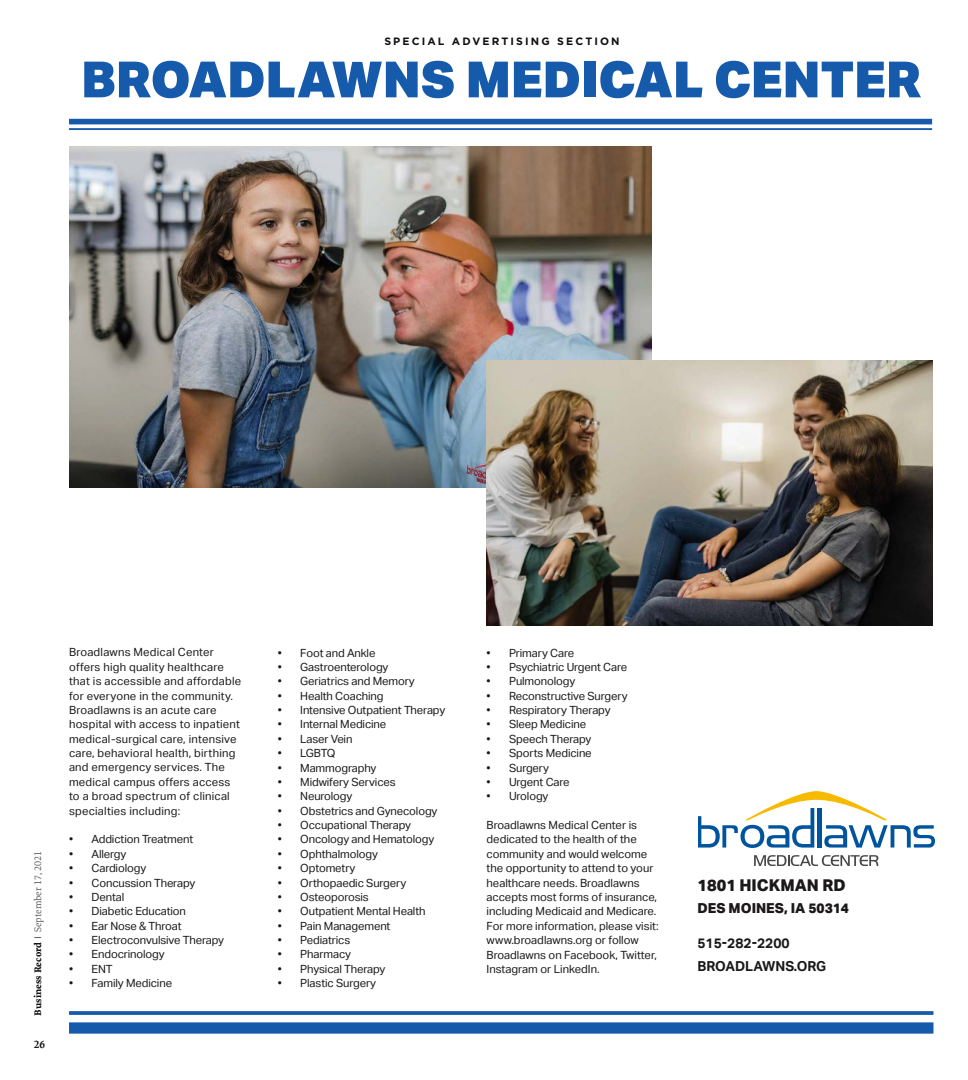
<style>
.page{position:relative;width:968px;height:1080px;background:#fff}
.page>*{position:absolute;margin:0;border:0;box-sizing:border-box;transform-origin:0 0}
.t1{font:900 50px "Aktiv Grotesk";color:#165aac}
.t2{font:800 16.25px "Aktiv Grotesk";color:#1a1818}
.t3{font:700 13.75px/22.5px "Aktiv Grotesk";color:#1a1818}
.t4{font:800 13.75px "Aktiv Grotesk";color:#1a1818}
.t5{font:11.25px/14.4px "Aktiv Grotesk";letter-spacing:-.01em;color:#1a1818}
.t6{font:11.25px/14.4px "Aktiv Grotesk";letter-spacing:.02em;color:#1a1818}
.t7{font:700 11.25px "Proforma";color:#1a1818}
.t8{font:700 10.62px "Gotham";letter-spacing:.2em;color:#100f10}
.t9{font:10px "Proforma";color:#49494c}
.t10{font:700 10px "Proforma";color:#100f10}
</style>
<div class="page">
<svg style="left:69px;top:1011px;width:864px;height:4px"></svg>
<div style="left:69px;top:1022px;width:864px;height:12px;background:#165aac"></div>
<hr style="left:69px;top:128px;width:863px;height:2px;background:#165aac">
<div style="left:69px;top:119px;width:863px;height:5px;background:#165aac"></div>
<img style="left:69px;top:146px;width:582px;height:341px">
<img style="left:486px;top:360px;width:446px;height:266px">
<svg style="left:698px;top:791px;width:237px;height:57px"></svg>
<svg style="left:754px;top:855px;width:124px;height:11px"></svg>
<p class="t8" style="left:384px;top:34px;width:237px">SPECIAL ADVERTISING SECTION</p>
<h1 class="t1" style="left:81px;top:47px;width:841px">BROADLAWNS MEDICAL CENTER</h1>
<p class="t9" style="left:32px;top:932px;width:82px;rotate:-90deg">September 17, 2021</p>
<p class="t10" style="left:32px;top:1016px;width:80px;rotate:-90deg">Business Record |</p>
<p class="t7" style="left:34px;top:1037px;width:13px">26</p>
<p class="t6" style="left:69px;top:645px;width:174px">Broadlawns Medical Center offers high quality healthcare that is accessible and affordable for everyone in the community.<br>Broadlawns is an acute care hospital with access to inpatient medical-surgical care, intensive care, behavioral health, birthing and emergency services. The medical campus offers access to a broad spectrum of clinical specialties including:</p>
<p class="t5" style="left:69px;top:832px;width:126px">• Addiction Treatment</p>
<p class="t5" style="left:69px;top:847px;width:59px">• Allergy</p>
<p class="t5" style="left:69px;top:861px;width:79px">• Cardiology</p>
<p class="t5" style="left:69px;top:875px;width:128px">• Concussion Therapy</p>
<p class="t5" style="left:69px;top:890px;width:57px">• Dental</p>
<p class="t5" style="left:69px;top:904px;width:118px">• Diabetic Education</p>
<p class="t5" style="left:69px;top:919px;width:114px">• Ear Nose &amp; Throat</p>
<p class="t5" style="left:69px;top:933px;width:156px">• Electroconvulsive Therapy</p>
<p class="t5" style="left:69px;top:947px;width:97px">• Endocrinology</p>
<p class="t5" style="left:69px;top:962px;width:45px">• ENT</p>
<p class="t5" style="left:69px;top:976px;width:105px">• Family Medicine</p>
<p class="t5" style="left:278px;top:645px;width:99px">• Foot and Ankle</p>
<p class="t5" style="left:278px;top:660px;width:112px">• Gastroenterology</p>
<p class="t5" style="left:278px;top:674px;width:138px">• Geriatrics and Memory</p>
<p class="t5" style="left:278px;top:689px;width:107px">• Health Coaching</p>
<p class="t5" style="left:278px;top:703px;width:169px">• Intensive Outpatient Therapy</p>
<p class="t5" style="left:278px;top:717px;width:110px">• Internal Medicine</p>
<p class="t5" style="left:278px;top:732px;width:76px">• Laser Vein</p>
<p class="t5" style="left:278px;top:746px;width:59px">• LGBTQ</p>
<p class="t5" style="left:278px;top:760px;width:100px">• Mammography</p>
<p class="t5" style="left:278px;top:775px;width:119px">• Midwifery Services</p>
<p class="t5" style="left:278px;top:789px;width:76px">• Neurology</p>
<p class="t5" style="left:278px;top:804px;width:161px">• Obstetrics and Gynecology</p>
<p class="t5" style="left:278px;top:818px;width:135px">• Occupational Therapy</p>
<p class="t5" style="left:278px;top:832px;width:158px">• Oncology and Hematology</p>
<p class="t5" style="left:278px;top:847px;width:102px">• Ophthalmology</p>
<p class="t5" style="left:278px;top:861px;width:79px">• Optometry</p>
<p class="t5" style="left:278px;top:876px;width:130px">• Orthopaedic Surgery</p>
<p class="t5" style="left:278px;top:890px;width:92px">• Osteoporosis</p>
<p class="t5" style="left:278px;top:904px;width:149px">• Outpatient Mental Health</p>
<p class="t5" style="left:278px;top:919px;width:114px">• Pain Management</p>
<p class="t5" style="left:278px;top:933px;width:74px">• Pediatrics</p>
<p class="t5" style="left:278px;top:947px;width:75px">• Pharmacy</p>
<p class="t5" style="left:278px;top:962px;width:109px">• Physical Therapy</p>
<p class="t5" style="left:278px;top:976px;width:100px">• Plastic Surgery</p>
<p class="t5" style="left:486px;top:646px;width:89px">• Primary Care</p>
<p class="t5" style="left:486px;top:660px;width:142px">• Psychiatric Urgent Care</p>
<p class="t5" style="left:486px;top:674px;width:90px">• Pulmonology</p>
<p class="t5" style="left:486px;top:689px;width:142px">• Reconstructive Surgery</p>
<p class="t5" style="left:486px;top:703px;width:125px">• Respiratory Therapy</p>
<p class="t5" style="left:486px;top:717px;width:101px">• Sleep Medicine</p>
<p class="t5" style="left:486px;top:732px;width:106px">• Speech Therapy</p>
<p class="t5" style="left:486px;top:746px;width:107px">• Sports Medicine</p>
<p class="t5" style="left:486px;top:761px;width:64px">• Surgery</p>
<p class="t5" style="left:486px;top:775px;width:84px">• Urgent Care</p>
<p class="t5" style="left:486px;top:789px;width:63px">• Urology</p>
<p class="t5" style="left:486px;top:818px;width:173px">Broadlawns Medical Center is dedicated to the health of the community and would welcome the opportunity to attend to your healthcare needs. Broadlawns accepts most forms of insurance, including Medicaid and Medicare.<br>For more information, please visit: www.broadlawns.org or follow<br>Broadlawns on Facebook, Twitter,<br>Instagram or LinkedIn.</p>
<h2 class="t2" style="left:697px;top:876px;width:150px">1801 HICKMAN RD</h2>
<p class="t4" style="left:697px;top:900px;width:153px">DES MOINES, IA 50314</p>
<p class="t3" style="left:697px;top:932px;width:130px">515-282-2200<br>BROADLAWNS.ORG</p>
</div>
